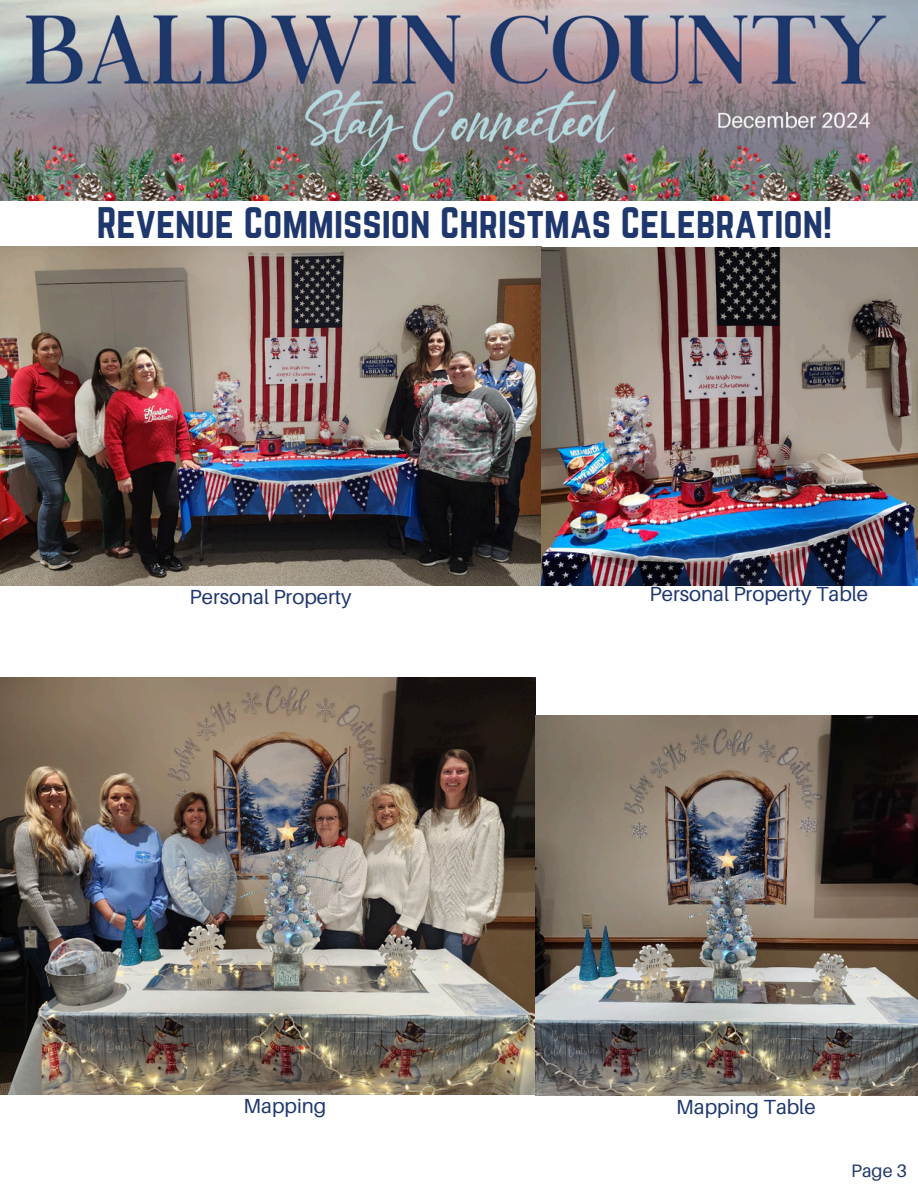
<style>
.page{position:relative;width:918px;height:1188px;background:#fff}
.page>*{position:absolute;margin:0;border:0;box-sizing:border-box;transform-origin:0 0}
.t1{font:38.55px "Norwester";color:#1e376c}
.t2{font:20.4px "Aileron";color:#1e376c}
.t3{font:18px "Aileron";color:#1e376c}
</style>
<div class="page">
<img style="left:0;top:0;width:918px;height:200px">
<img style="left:0;top:246px;width:541px;height:340px">
<img style="left:541px;top:248px;width:377px;height:338px">
<img style="left:0;top:677px;width:536px;height:418px">
<img style="left:535px;top:716px;width:383px;height:380px">
<p class="t1" style="left:97px;top:199px;width:737px">Revenue Commission Christmas Celebration!</p>
<h1 class="t2" style="left:190px;top:585px;width:164px">Personal Property</h1>
<h2 class="t2" style="left:650px;top:581px;width:220px">Personal Property Table</h2>
<p class="t2" style="left:244px;top:1093px;width:84px">Mapping</p>
<h2 class="t2" style="left:676px;top:1094px;width:141px">Mapping Table</h2>
<p class="t3" style="left:851px;top:1160px;width:57px">Page 3</p>
</div>
